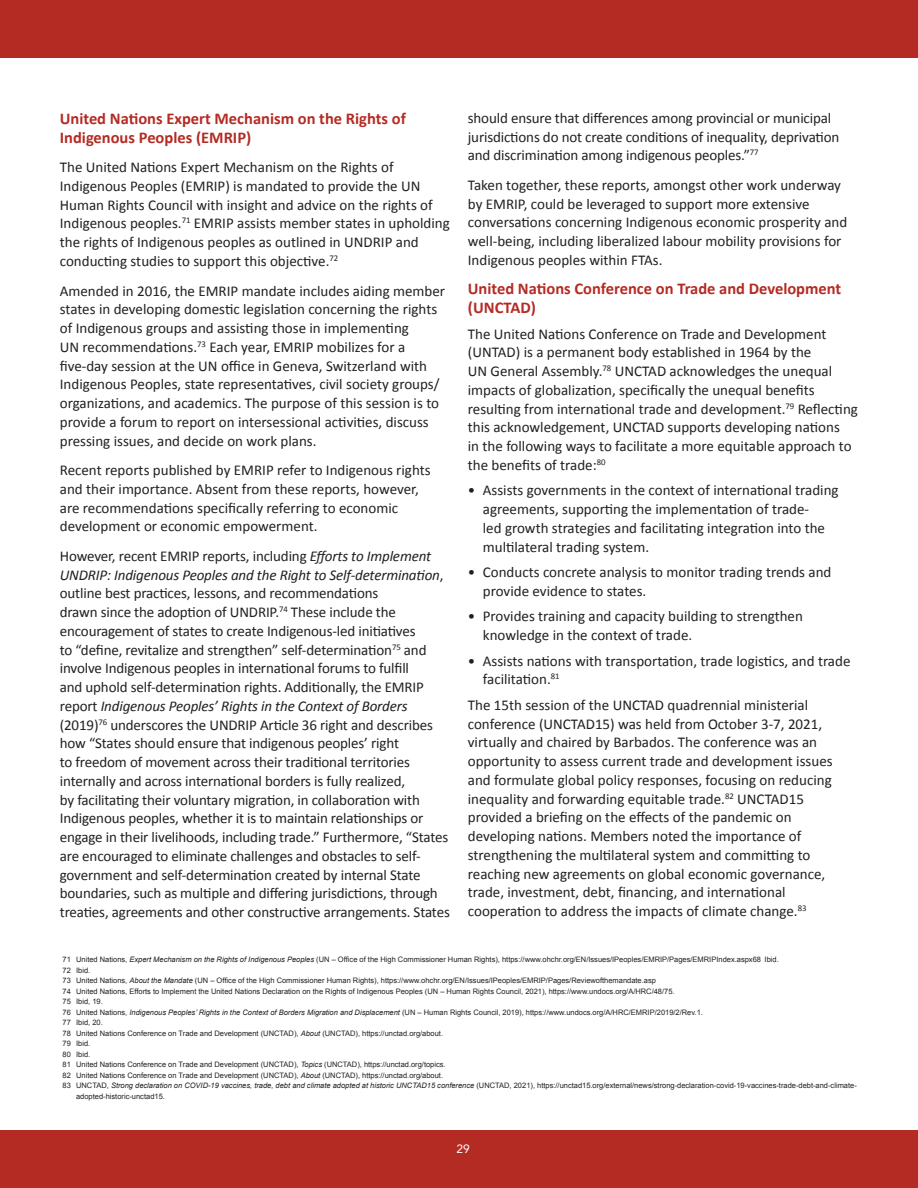
<style>
.page{position:relative;width:918px;height:1188px;background:#fff}
.page>*{position:absolute;margin:0;border:0;box-sizing:border-box;transform-origin:0 0}
.t1{font:700 16.5px/18.8px "Calibri";color:#b42b24}
.t2{font:15px/18.8px "Calibri";color:#231f20}
.t3{font:12px "Avenir LT Std";color:#fff}
.t4{font:7.5px "Arial";color:#231f20}
.s1{font-style:italic}
</style>
<div class="page">
<div style="left:0;top:0;width:918px;height:58px;background:#b42b24"></div>
<div style="left:0;top:1130px;width:918px;height:58px;background:#b42b24"></div>
<p class="t2" style="left:468px;top:108px;width:373px">should ensure that differences among provincial or municipal jurisdictions do not create conditions of inequality, deprivation and discrimination among indigenous peoples.”<sup>77</sup></p>
<p class="t2" style="left:468px;top:176px;width:381px">Taken together, these reports, amongst other work underway by EMRIP, could be leveraged to support more extensive conversations concerning Indigenous economic prosperity and well-being, including liberalized labour mobility provisions for Indigenous peoples within FTAs.</p>
<p class="t1" style="left:468px;top:280px;width:375px">United Nations Conference on Trade and Development (UNCTAD)</p>
<p class="t2" style="left:468px;top:324px;width:392px">The United Nations Conference on Trade and Development (UNTAD) is a permanent body established in 1964 by the<br>UN General Assembly. <sup>78</sup> UNCTAD acknowledges the unequal impacts of globalization, specifically the unequal benefits resulting from international trade and development.<sup>79</sup> Reflecting this acknowledgement, UNCTAD supports developing nations<br>in the following ways to facilitate a more equitable approach to the benefits of trade:<sup>80</sup></p>
<p class="t2" style="left:483px;top:481px;width:357px;text-indent:-15px">• Assists governments in the context of international trading agreements, supporting the implementation of trade-<br>led growth strategies and facilitating integration into the multilateral trading system.</p>
<p class="t2" style="left:483px;top:563px;width:350px;text-indent:-15px">• Conducts concrete analysis to monitor trading trends and provide evidence to states.</p>
<p class="t2" style="left:483px;top:607px;width:322px;text-indent:-15px">• Provides training and capacity building to strengthen knowledge in the context of trade.</p>
<p class="t2" style="left:483px;top:651px;width:369px;text-indent:-15px">• Assists nations with transportation, trade logistics, and trade facilitation.<sup>81</sup></p>
<p class="t2" style="left:468px;top:696px;width:366px">The 15th session of the UNCTAD quadrennial ministerial conference (UNCTAD15) was held from October 3-7, 2021, virtually and chaired by Barbados. The conference was an opportunity to assess current trade and development issues and formulate global policy responses, focusing on reducing inequality and forwarding equitable trade.<sup>82</sup> UNCTAD15 provided a briefing on the effects of the pandemic on developing nations. Members noted the importance of strengthening the multilateral system and committing to reaching new agreements on global economic governance, trade, investment, debt, financing, and international cooperation to address the impacts of climate change.<sup>83</sup></p>
<p class="t4" style="left:63px;top:955px;width:718px">71 United Nations, <span class="s1">Expert Mechanism on the Rights of Indigenous Peoples</span> (UN – Office of the High Commissioner Human Rights), https://www.ohchr.org/EN/Issues/IPeoples/EMRIP/Pages/EMRIPIndex.aspx68 Ibid.</p>
<p class="t4" style="left:63px;top:965px;width:29px">72 Ibid.</p>
<p class="t4" style="left:63px;top:976px;width:595px">73 United Nations, <span class="s1">About the Mandate</span> (UN – Office of the High Commissioner Human Rights), https://www.ohchr.org/EN/Issues/IPeoples/EMRIP/Pages/Reviewofthemandate.asp</p>
<p class="t4" style="left:63px;top:986px;width:613px">74 United Nations, Efforts to Implement the United Nations Declaration on the Rights of Indigenous Peoples (UN – Human Rights Council, 2021), https://www.undocs.org/A/HRC/48/75.</p>
<p class="t4" style="left:63px;top:997px;width:42px">75 Ibid, 19.</p>
<p class="t4" style="left:63px;top:1007px;width:642px">76 United Nations, <span class="s1">Indigenous Peoples’ Rights in the Context of Borders Migration and Displacement</span> (UN – Human Rights Council, 2019), https://www.undocs.org/A/HRC/EMRIP/2019/2/Rev.1.</p>
<p class="t4" style="left:63px;top:1018px;width:42px">77 Ibid, 20.</p>
<p class="t4" style="left:63px;top:1028px;width:382px">78 United Nations Conference on Trade and Development (UNCTAD), <span class="s1">About</span> (UNCTAD), https://unctad.org/about.</p>
<p class="t4" style="left:63px;top:1039px;width:29px">79 Ibid.</p>
<p class="t4" style="left:63px;top:1049px;width:29px">80 Ibid.</p>
<p class="t4" style="left:63px;top:1060px;width:385px">81 United Nations Conference on Trade and Development (UNCTAD), <span class="s1">Topics</span> (UNCTAD), https://unctad.org/topics.</p>
<p class="t4" style="left:63px;top:1070px;width:382px">82 United Nations Conference on Trade and Development (UNCTAD), <span class="s1">About</span> (UNCTAD), https://unctad.org/about.</p>
<p class="t4" style="left:63px;top:1081px;width:796px">83 UNCTAD, <span class="s1">Strong declaration on COVID-19 vaccines, trade, debt and climate adopted at historic UNCTAD15 conference</span> (UNCTAD, 2021), https://unctad15.org/external/news/strong-declaration-covid-19-vaccines-trade-debt-and-climate-</p>
<p class="t4" style="left:76px;top:1091px;width:90px">adopted-historic-unctad15.</p>
<p class="t1" style="left:60px;top:109px;width:348px">United Nations Expert Mechanism on the Rights of<br>Indigenous Peoples (EMRIP)</p>
<p class="t2" style="left:60px;top:158px;width:392px">The United Nations Expert Mechanism on the Rights of Indigenous Peoples (EMRIP) is mandated to provide the UN Human Rights Council with insight and advice on the rights of Indigenous peoples. <sup>71</sup> EMRIP assists member states in upholding the rights of Indigenous peoples as outlined in UNDRIP and conducting studies to support this objective.<sup>72</sup></p>
<p class="t2" style="left:60px;top:281px;width:387px">Amended in 2016, the EMRIP mandate includes aiding member states in developing domestic legislation concerning the rights of Indigenous groups and assisting those in implementing<br>UN recommendations.<sup>73</sup> Each year, EMRIP mobilizes for a five-day session at the UN office in Geneva, Switzerland with Indigenous Peoples, state representatives, civil society groups/ organizations, and academics. The purpose of this session is to provide a forum to report on intersessional activities, discuss pressing issues, and decide on work plans.</p>
<p class="t2" style="left:60px;top:461px;width:372px">Recent reports published by EMRIP refer to Indigenous rights and their importance. Absent from these reports, however, are recommendations specifically referring to economic development or economic empowerment.</p>
<p class="t2" style="left:60px;top:547px;width:392px">However, recent EMRIP reports, including <span class="s1">Efforts to Implement UNDRIP: Indigenous Peoples and the Right to Self-determination</span>, outline best practices, lessons, and recommendations<br>drawn since the adoption of UNDRIP.<sup>74</sup> These include the encouragement of states to create Indigenous-led initiatives<br>to “define, revitalize and strengthen” self-determination<sup>75</sup> and involve Indigenous peoples in international forums to fulfill<br>and uphold self-determination rights. Additionally, the EMRIP report <span class="s1">Indigenous Peoples’ Rights in the Context of Borders </span>(2019)<sup>76</sup> underscores the UNDRIP Article 36 right and describes how “States should ensure that indigenous peoples’ right<br>to freedom of movement across their traditional territories internally and across international borders is fully realized,<br>by facilitating their voluntary migration, in collaboration with Indigenous peoples, whether it is to maintain relationships or engage in their livelihoods, including trade.” Furthermore, “States are encouraged to eliminate challenges and obstacles to self&shy;government and self-determination created by internal State boundaries, such as multiple and differing jurisdictions, through treaties, agreements and other constructive arrangements. States</p>
<p class="t3" style="left:457px;top:1142px;width:15px">29</p>
</div>
